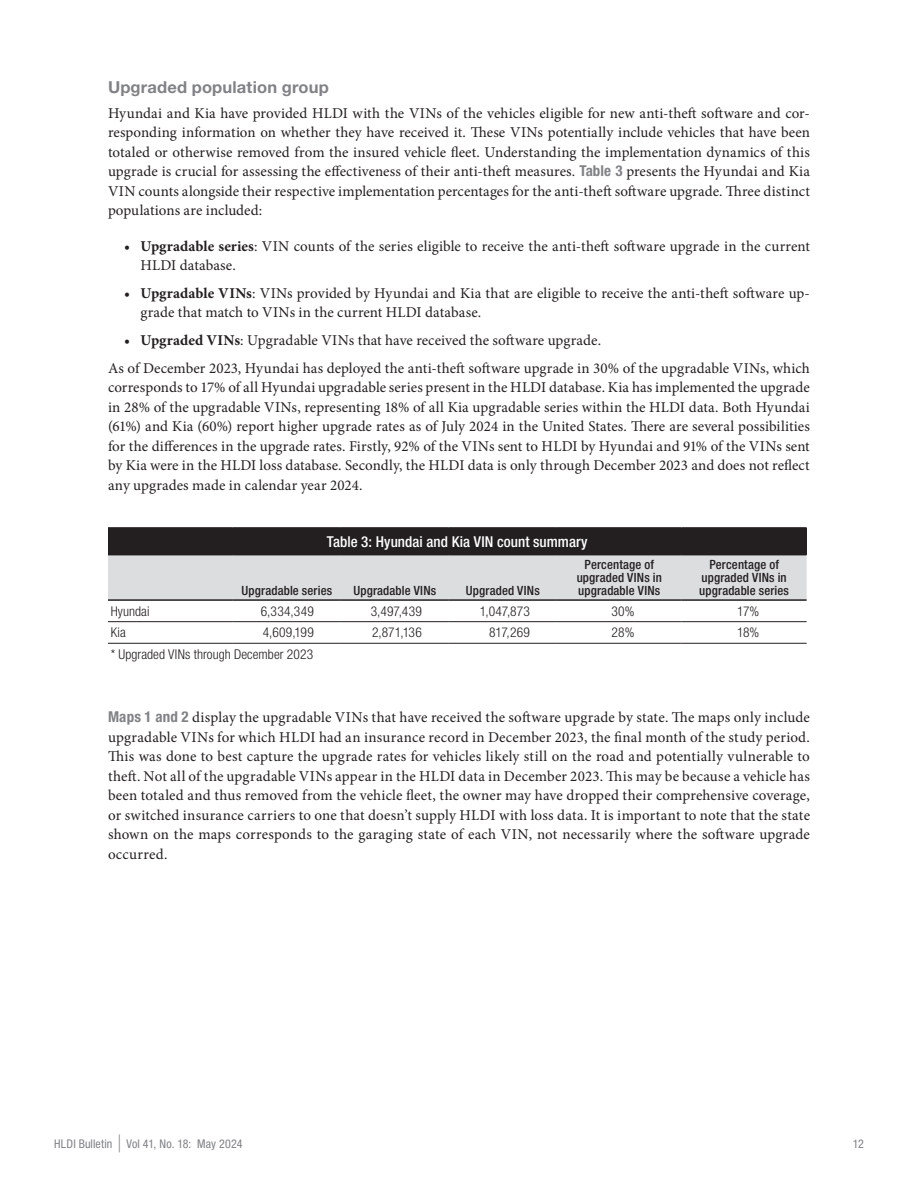
<style>
.page{position:relative;width:918px;height:1188px;background:#fff}
.page>*{position:absolute;margin:0;border:0;box-sizing:border-box;transform-origin:0 0}
.t1{font:700 16.5px "Helvetica Neue LT Pro";letter-spacing:.01em;color:#808285}
.Body_text{font:15px/19.5px "Minion Pro";letter-spacing:.005em;color:#231f20;text-align:justify}
.Table_header_text{font:500 condensed 15px "Helvetica Neue LT Pro";letter-spacing:.005em;color:#fff}
.Table_body_text__default_left{font:300 condensed 13.5px "Helvetica Neue LT Pro";letter-spacing:.005em;color:#231f20}
.Table_subheader_text{font:500 condensed 12.75px "Helvetica Neue LT Pro";letter-spacing:.01em;color:#231f20}
.t2{font:condensed 12px "Helvetica Neue LT Pro";letter-spacing:.01em;color:#808285}
.s1{font-family:"Helvetica Neue LT Pro";font-weight:700;font-stretch:condensed;color:#808285}
.s2{font-weight:700}
.s3{font-size:24px}
</style>
<div class="page">
<div style="left:108px;top:528px;width:699px;height:27px;background:#231f20"></div>
<div style="left:108px;top:555px;width:699px;height:44px;background:#dcdddf"></div>
<hr style="left:108px;top:527px;width:125px;height:1px;background:#231f20">
<hr style="left:233px;top:527px;width:108px;height:1px;background:#231f20">
<hr style="left:341px;top:527px;width:108px;height:1px;background:#231f20">
<hr style="left:449px;top:527px;width:108px;height:1px;background:#231f20">
<hr style="left:557px;top:527px;width:125px;height:1px;background:#231f20">
<hr style="left:682px;top:527px;width:125px;height:1px;background:#231f20">
<hr style="left:108px;top:621px;width:125px;height:1px;background:#231f20">
<hr style="left:233px;top:621px;width:108px;height:1px;background:#231f20">
<hr style="left:341px;top:621px;width:108px;height:1px;background:#231f20">
<hr style="left:449px;top:621px;width:108px;height:1px;background:#231f20">
<hr style="left:557px;top:621px;width:125px;height:1px;background:#231f20">
<hr style="left:682px;top:621px;width:125px;height:1px;background:#231f20">
<hr style="left:341px;top:643px;width:108px;height:1px;background:#231f20">
<hr style="left:449px;top:643px;width:108px;height:1px;background:#231f20">
<hr style="left:557px;top:643px;width:125px;height:1px;background:#231f20">
<hr style="left:682px;top:643px;width:125px;height:1px;background:#231f20">
<hr style="left:108px;top:599px;width:125px;height:2px;background:#231f20">
<hr style="left:233px;top:599px;width:108px;height:2px;background:#231f20">
<hr style="left:341px;top:599px;width:108px;height:2px;background:#231f20">
<hr style="left:449px;top:599px;width:108px;height:2px;background:#231f20">
<hr style="left:557px;top:599px;width:125px;height:2px;background:#231f20">
<hr style="left:682px;top:599px;width:125px;height:2px;background:#231f20">
<hr style="left:108px;top:643px;width:125px;height:1px;background:#231f20">
<hr style="left:233px;top:643px;width:108px;height:1px;background:#231f20">
<p class="t1" style="left:108px;top:77px;width:222px">Upgraded population group</p>
<p class="Body_text" style="left:108px;top:103px;width:704px">Hyundai and Kia have provided HLDI with the VINs of the vehicles eligible for new anti-theft software and cor&shy;responding information on whether they have received it. These VINs potentially include vehicles that have been totaled or otherwise removed from the insured vehicle fleet. Understanding the implementation dynamics of this upgrade is crucial for assessing the effectiveness of their anti-theft measures. <span class="s1">Table 3</span> presents the Hyundai and Kia VIN counts alongside their respective implementation percentages for the anti-theft software upgrade. Three distinct populations are included:</p>
<p class="Body_text" style="left:140px;top:236px;width:671px;text-indent:-16px"><span class="s2">• Upgradable series</span>: VIN counts of the series eligible to receive the anti-theft software upgrade in the current<br>HLDI database.</p>
<p class="Body_text" style="left:140px;top:284px;width:671px;text-indent:-16px"><span class="s2">• Upgradable VINs</span>: VINs provided by Hyundai and Kia that are eligible to receive the anti-theft software up&shy;grade that match to VINs in the current HLDI database.</p>
<p class="Body_text" style="left:124px;top:331px;width:478px"><span class="s2">• Upgraded VINs</span>: Upgradable VINs that have received the software upgrade.</p>
<p class="Body_text" style="left:108px;top:358px;width:703px">As of December 2023, Hyundai has deployed the anti-theft software upgrade in 30% of the upgradable VINs, which corresponds to 17% of all Hyundai upgradable series present in the HLDI database. Kia has implemented the upgrade in 28% of the upgradable VINs, representing 18% of all Kia upgradable series within the HLDI data. Both Hyundai (61%) and Kia (60%) report higher upgrade rates as of July 2024 in the United States. There are several possibilities for the differences in the upgrade rates. Firstly, 92% of the VINs sent to HLDI by Hyundai and 91% of the VINs sent by Kia were in the HLDI loss database. Secondly, the HLDI data is only through December 2023 and does not reflect any upgrades made in calendar year 2024.</p>
<p class="Table_header_text" style="left:327px;top:532px;width:262px">Table 3: Hyundai and Kia VIN count summary</p>
<p class="Table_subheader_text" style="left:242px;top:583px;width:92px">Upgradable series</p>
<p class="Table_subheader_text" style="left:353px;top:583px;width:84px">Upgradable VINs</p>
<p class="Table_subheader_text" style="left:466px;top:583px;width:75px">Upgraded VINs</p>
<p class="Table_subheader_text" style="left:585px;top:557px;width:71px">Percentage of</p>
<p class="Table_subheader_text" style="left:577px;top:570px;width:87px">upgraded VINs in</p>
<p class="Table_subheader_text" style="left:578px;top:583px;width:84px">upgradable VINs</p>
<p class="Table_subheader_text" style="left:709px;top:557px;width:71px">Percentage of</p>
<p class="Table_subheader_text" style="left:702px;top:570px;width:87px">upgraded VINs in</p>
<p class="Table_subheader_text" style="left:699px;top:583px;width:91px">upgradable series</p>
<p class="Table_body_text__default_left" style="left:111px;top:603px;width:40px">Hyundai</p>
<p class="Table_body_text__default_left" style="left:261px;top:603px;width:55px">6,334,349</p>
<p class="Table_body_text__default_left" style="left:371px;top:603px;width:53px">3,497,439</p>
<p class="Table_body_text__default_left" style="left:480px;top:603px;width:52px">1,047,873</p>
<p class="Table_body_text__default_left" style="left:611px;top:603px;width:25px">30%</p>
<p class="Table_body_text__default_left" style="left:737px;top:603px;width:24px">17%</p>
<p class="Table_body_text__default_left" style="left:111px;top:625px;width:17px">Kia</p>
<p class="Table_body_text__default_left" style="left:263px;top:625px;width:53px">4,609,199</p>
<p class="Table_body_text__default_left" style="left:372px;top:625px;width:51px">2,871,136</p>
<p class="Table_body_text__default_left" style="left:489px;top:625px;width:42px">817,269</p>
<p class="Table_body_text__default_left" style="left:612px;top:625px;width:24px">28%</p>
<p class="Table_body_text__default_left" style="left:737px;top:625px;width:24px">18%</p>
<p class="Table_body_text__default_left" style="left:111px;top:646px;width:204px">* Upgraded VINs through December 2023</p>
<p class="Body_text" style="left:108px;top:708px;width:704px"><span class="s1">Maps 1 and 2</span> display the upgradable VINs that have received the software upgrade by state. The maps only include upgradable VINs for which HLDI had an insurance record in December 2023, the final month of the study period.<br>This was done to best capture the upgrade rates for vehicles likely still on the road and potentially vulnerable to theft. Not all of the upgradable VINs appear in the HLDI data in December 2023. This may be because a vehicle has been totaled and thus removed from the vehicle fleet, the owner may have dropped their comprehensive coverage, or switched insurance carriers to one that doesn’t supply HLDI with loss data. It is important to note that the state shown on the maps corresponds to the garaging state of each VIN, not necessarily where the software upgrade occurred.</p>
<p class="t2" style="left:54px;top:1136px;width:190px">HLDI Bulletin <span class="s3">|</span> Vol 41, No. 18: May 2024</p>
<p class="t2" style="left:853px;top:1136px;width:13px">12</p>
</div>
